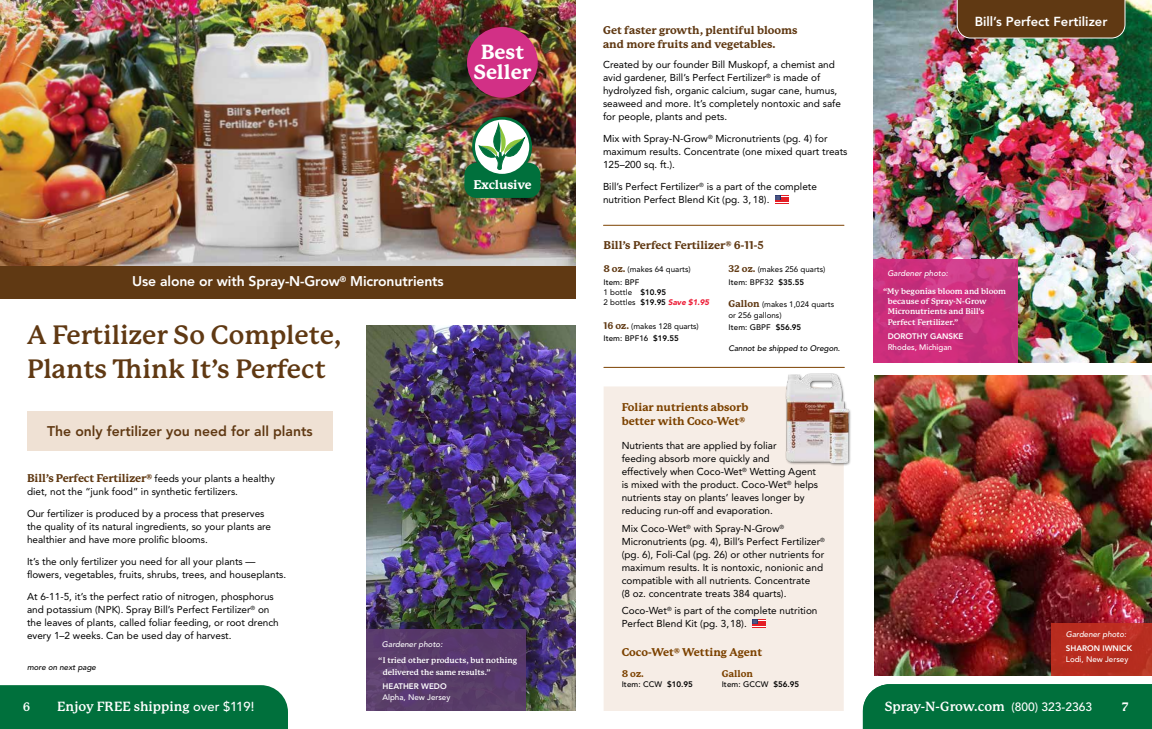
<style>
.page{position:relative;width:1152px;height:729px;background:#fff}
.page>*{position:absolute;margin:0;border:0;box-sizing:border-box;transform-origin:0 0}
.t1{font:700 26px/34px "P22 Mackinac Pro";color:#603913}
.t2{font:800 20px/19.5px "P22 Mackinac Pro";color:#fff;text-align:center}
.t3{font:800 14px "Avenir LT Std";letter-spacing:-.01em;color:#fff}
.t4{font:800 14px "Avenir LT Std";color:#603913}
.t5{font:700 13px "P22 Mackinac Pro";color:#fff}
.t6{font:800 13px "Avenir LT Std";color:#fff}
.t7{font:800 12.4px "P22 Mackinac Pro";letter-spacing:-.02em;color:#fff}
.t8{font:700 12px "P22 Mackinac Pro";color:#fff}
.t9{font:800 12px "P22 Mackinac Pro";color:#fff}
.t10{font:800 11px/14px "P22 Mackinac Pro";color:#603913}
.t11{font:800 11px/14px "P22 Mackinac Pro";color:#7c4200}
.t12{font:10px/13px "Avenir LT Std";color:#000}
.t13{font:800 9.5px "P22 Mackinac Pro";color:#7c4200}
.t14{font:8px/12.2px "Avenir LT Std";color:#000}
.t15{font:700 8px/10px "P22 Mackinac Pro";color:#fff}
.t16{font:500 8px "Avenir LT Std";color:#fff}
.t17{font:500 8px "Avenir LT Std";letter-spacing:.01em;color:#000}
.t18{font:italic 500 8px "Avenir LT Std";color:#fff}
.t19{font:italic 500 8px "Avenir LT Std";color:#000}
.t20{font:800 8px "Avenir LT Std";color:#fff}
.s1{font-family:"Avenir LT Std";font-weight:400;font-size:10px;color:#000}
.s2{font-family:"Avenir LT Std";font-weight:500}
.s3{font-family:"P22 Mackinac Pro";font-weight:800;font-size:9.5px;color:#603913}
.s4{font-weight:500}
.s5{font-weight:800}
.s6{font-weight:900;font-style:italic;color:#ed1b35}
.s7{font-family:"Avenir LT Std";font-weight:500;font-size:12px}
</style>
<div class="page">
<div style="left:0;top:685px;width:288px;height:44px;background:#00703c"></div>
<img style="left:0;top:0;width:576px;height:267px">
<div style="left:0;top:267px;width:576px;height:32px;background:#603913"></div>
<div style="left:27px;top:412px;width:306px;height:39px;background:#efe1d4"></div>
<img style="left:367px;top:325px;width:209px;height:385px">
<div style="left:467px;top:27px;width:71px;height:71px;background:#d23086;border-radius:50%"></div>
<div style="left:464px;top:163px;width:76px;height:35px;background:#00703c;border-radius:12px"></div>
<svg style="left:474px;top:118px;width:57px;height:57px"></svg>
<div style="left:472px;top:117px;width:60px;height:60px;border:3px solid #00703c;border-radius:50%"></div>
<svg style="left:479px;top:124px;width:46px;height:46px"></svg>
<div style="left:367px;top:629px;width:159px;height:82px;background:#5c3a6f"></div>
<img style="left:873px;top:0;width:279px;height:362px">
<div style="left:863px;top:684px;width:289px;height:45px;background:#00703c"></div>
<svg style="left:957px;top:0;width:169px;height:39px"></svg>
<img style="left:874px;top:376px;width:278px;height:299px">
<hr style="left:604px;top:225px;width:240px;height:1px;background:#7c4200">
<hr style="left:604px;top:367px;width:240px;height:1px;background:#7c4200">
<svg style="left:775px;top:196px;width:14px;height:8px"></svg>
<svg style="left:873px;top:259px;width:145px;height:103px;fill:#cb2e7c"></svg>
<div style="left:1051px;top:623px;width:101px;height:53px;background:#b82d1f"></div>
<div style="left:604px;top:386px;width:240px;height:325px;background:#f6ede6"></div>
<div style="left:785px;top:373px;width:67px;height:93px;background:#000;opacity:.56"></div>
<img style="left:784px;top:373px;width:66px;height:89px">
<svg style="left:752px;top:619px;width:14px;height:9px"></svg>
<h2 class="t2" style="left:474px;top:43px;width:59px">Best<br>Seller</h2>
<p class="t7" style="left:473px;top:178px;width:60px">Exclusive</p>
<h3 class="t3" style="left:132px;top:273px;width:313px">Use alone or with Spray-N-Grow<sup>®</sup> Micronutrients</h3>
<h1 class="t1" style="left:27px;top:319px;width:316px">A Fertilizer So Complete,<br>Plants Think It’s Perfect</h1>
<h3 class="t4" style="left:47px;top:423px;width:267px">The only fertilizer you need for all plants</h3>
<p class="t10" style="left:27px;top:471px;width:249px">Bill’s Perfect Fertilizer® <span class="s1">feeds your plants a healthy</span></p>
<p class="t12" style="left:27px;top:485px;width:213px">diet, not the “junk food” in synthetic fertilizers.</p>
<p class="t12" style="left:27px;top:507px;width:246px">Our fertilizer is produced by a process that preserves the quality of its natural ingredients, so your plants are healthier and have more prolific blooms.</p>
<p class="t12" style="left:27px;top:555px;width:261px">It’s the only fertilizer you need for all your plants — flowers, vegetables, fruits, shrubs, trees, and houseplants.</p>
<p class="t12" style="left:27px;top:590px;width:253px">At 6-11-5, it’s the perfect ratio of nitrogen, phosphorus and potassium (NPK). Spray Bill’s Perfect Fertilizer<sup>®</sup> on the leaves of plants, called foliar feeding, or root drench every 1–2 weeks. Can be used day of harvest.</p>
<p class="t19" style="left:27px;top:662px;width:71px">more on next page</p>
<p class="t8" style="left:23px;top:700px;width:9px">6</p>
<h3 class="t5" style="left:57px;top:699px;width:199px">Enjoy FREE shipping <span class="s2">over $119!</span></h3>
<p class="t18" style="left:382px;top:640px;width:62px">Gardener photo:</p>
<p class="t15" style="left:383px;top:654px;width:136px;line-height:12px;text-indent:-5px">“I tried other products, but nothing delivered the same results.”</p>
<p class="t20" style="left:383px;top:682px;width:66px">HEATHER WEDO</p>
<p class="t16" style="left:383px;top:693px;width:69px">Alpha, New Jersey</p>
<p class="t10" style="left:603px;top:23px;width:196px">Get faster growth, plentiful blooms and more fruits and vegetables.</p>
<p class="t12" style="left:603px;top:59px;width:239px">Created by our founder Bill Muskopf, a chemist and avid gardener, Bill’s Perfect Fertilizer<sup>®</sup> is made of hydrolyzed fish, organic calcium, sugar cane, humus, seaweed and more. It’s completely nontoxic and safe for people, plants and pets.</p>
<p class="t12" style="left:603px;top:133px;width:246px">Mix with Spray-N-Grow<sup>®</sup> Micronutrients (pg. 4) for maximum results. Concentrate (one mixed quart treats<br>125–200 sq. ft.).</p>
<p class="t12" style="left:603px;top:181px;width:215px">Bill’s Perfect Fertilizer<sup>®</sup> is a part of the complete nutrition Perfect Blend Kit (pg. 3, 18).</p>
<p class="t10" style="left:603px;top:239px;width:162px">Bill’s Perfect Fertilizer® 6-11-5</p>
<p class="t14" style="left:603px;top:264px;width:89px"><span class="s3">8 oz.</span> (makes 64 quarts)<br><span class="s4">Item: BPF</span></p>
<p class="t14" style="left:603px;top:287px;width:107px;line-height:10px">1 bottle <span class="s5">$10.95<br></span>2 bottles <span class="s5">$19.95</span> <span class="s6">Save $1.95</span></p>
<p class="t14" style="left:603px;top:320px;width:97px"><span class="s3">16 oz.</span> (makes 128 quarts)<br><span class="s4">Item: BPF16</span> <span class="s5">$19.55</span></p>
<p class="t14" style="left:729px;top:264px;width:98px"><span class="s3">32 oz.</span> (makes 256 quarts)<br><span class="s4">Item: BPF32</span> <span class="s5">$35.55</span></p>
<p class="t14" style="left:729px;top:299px;width:107px;line-height:11px"><span class="s3">Gallon</span> (makes 1,024 quarts or 256 gallons)</p>
<p class="t17" style="left:729px;top:323px;width:74px">Item: GBPF <span class="s5">$56.95</span></p>
<p class="t19" style="left:729px;top:343px;width:113px">Cannot be shipped to Oregon.</p>
<p class="t11" style="left:622px;top:401px;width:128px">Foliar nutrients absorb better with Coco-Wet®</p>
<p class="t12" style="left:622px;top:439px;width:198px">Nutrients that are applied by foliar<br>feeding absorb more quickly and<br>effectively when Coco-Wet<sup>®</sup> Wetting Agent is mixed with the product. Coco-Wet<sup>®</sup> helps nutrients stay on plants’ leaves longer by reducing run-off and evaporation.</p>
<p class="t12" style="left:622px;top:522px;width:205px">Mix Coco-Wet<sup>®</sup> with Spray-N-Grow<sup>® </sup>Micronutrients (pg. 4), Bill’s Perfect Fertilizer<sup>® </sup>(pg. 6), Foli-Cal (pg. 26) or other nutrients for maximum results. It is nontoxic, nonionic and compatible with all nutrients. Concentrate<br>(8 oz. concentrate treats 384 quarts).</p>
<p class="t12" style="left:622px;top:604px;width:197px">Coco-Wet<sup>®</sup> is part of the complete nutrition<br>Perfect Blend Kit (pg. 3, 18).</p>
<p class="t11" style="left:622px;top:645px;width:142px">Coco-Wet® Wetting Agent</p>
<p class="t13" style="left:622px;top:668px;width:24px">8 oz.</p>
<p class="t17" style="left:622px;top:679px;width:73px">Item: CCW <span class="s5">$10.95</span></p>
<p class="t13" style="left:722px;top:668px;width:33px">Gallon</p>
<p class="t17" style="left:722px;top:679px;width:79px">Item: GCCW <span class="s5">$56.95</span></p>
<h3 class="t6" style="left:975px;top:14px;width:134px">Bill’s Perfect Fertilizer</h3>
<p class="t18" style="left:887px;top:269px;width:62px">Gardener photo:</p>
<p class="t15" style="left:888px;top:286px;width:120px;text-indent:-5px">“My begonias bloom and bloom because of Spray-N-Grow<br>Micronutrients and Bill’s</p>
<p class="t15" style="left:888px;top:317px;width:72px">Perfect Fertilizer.”</p>
<p class="t20" style="left:888px;top:332px;width:77px">DOROTHY GANSKE</p>
<p class="t16" style="left:888px;top:343px;width:66px">Rhodes, Michigan</p>
<p class="t18" style="left:1066px;top:630px;width:62px">Gardener photo:</p>
<p class="t20" style="left:1066px;top:644px;width:68px">SHARON IWNICK</p>
<p class="t16" style="left:1066px;top:655px;width:64px">Lodi, New Jersey</p>
<h3 class="t5" style="left:885px;top:699px;width:209px">Spray-N-Grow.com <span class="s7">(800) 323-2363</span></h3>
<p class="t9" style="left:1122px;top:700px;width:8px">7</p>
</div>
